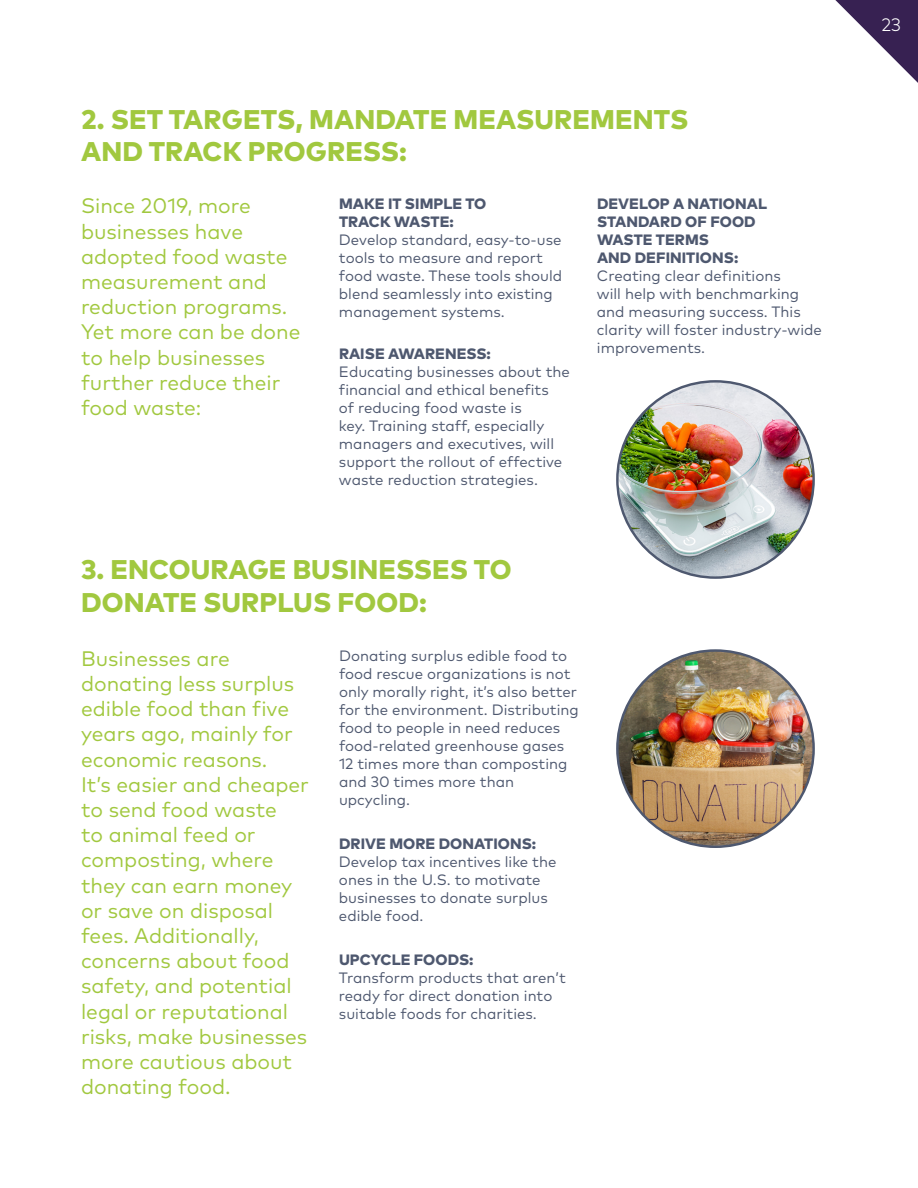
<style>
.page{position:relative;width:918px;height:1188px;background:#fff}
.page>*{position:absolute;margin:0;border:0;box-sizing:border-box;transform-origin:0 0}
.t1{font:800 27px/32.4px "Mark OT";letter-spacing:.005em;color:#a1c83f}
.t2{font:21px/25.2px "Mark OT";color:#a1c83f}
.t3{font:300 18px "Mark OT";color:#fff}
.t4{font:15px/18px "Mark OT";color:#4e586f}
.t5{font:800 15px/18px "Mark OT";letter-spacing:.005em;color:#4e586f}
</style>
<div class="page">
<svg style="left:835px;top:0;width:83px;height:83px"></svg>
<img style="left:617px;top:382px;width:197px;height:195px">
<img style="left:617px;top:651px;width:197px;height:196px;border-radius:96px">
<h1 class="t1" style="left:81px;top:102px;width:609px">2. SET TARGETS, MANDATE MEASUREMENTS<br>AND TRACK PROGRESS:</h1>
<h2 class="t2" style="left:81px;top:193px;width:221px">Since 2019, more businesses have adopted food waste measurement and reduction programs.<br>Yet more can be done to help businesses further reduce their food waste:</h2>
<p class="t5" style="left:339px;top:194px;width:149px">MAKE IT SIMPLE TO<br>TRACK WASTE:</p>
<p class="t4" style="left:339px;top:230px;width:225px">Develop standard, easy-to-use tools to measure and report food waste. These tools should blend seamlessly into existing management systems.</p>
<p class="t5" style="left:339px;top:344px;width:153px">RAISE AWARENESS:</p>
<p class="t4" style="left:339px;top:362px;width:232px">Educating businesses about the financial and ethical benefits<br>of reducing food waste is<br>key. Training staff, especially managers and executives, will support the rollout of effective waste reduction strategies.</p>
<p class="t5" style="left:597px;top:194px;width:172px">DEVELOP A NATIONAL<br>STANDARD OF FOOD<br>WASTE TERMS<br>AND DEFINITIONS:</p>
<p class="t4" style="left:597px;top:266px;width:226px">Creating clear definitions<br>will help with benchmarking and measuring success. This clarity will foster industry-wide improvements.</p>
<h1 class="t1" style="left:81px;top:553px;width:432px">3. ENCOURAGE BUSINESSES TO<br>DONATE SURPLUS FOOD:</h1>
<p class="t2" style="left:81px;top:646px;width:229px">Businesses are donating less surplus edible food than five years ago, mainly for economic reasons.<br>It’s easier and cheaper to send food waste<br>to animal feed or composting, where they can earn money or save on disposal fees. Additionally, concerns about food safety, and potential legal or reputational risks, make businesses more cautious about donating food.</p>
<p class="t4" style="left:339px;top:647px;width:241px">Donating surplus edible food to food rescue organizations is not only morally right, it’s also better for the environment. Distributing food to people in need reduces food-related greenhouse gases<br>12 times more than composting and 30 times more than upcycling.</p>
<p class="t5" style="left:339px;top:834px;width:199px">DRIVE MORE DONATIONS:</p>
<p class="t4" style="left:339px;top:852px;width:219px">Develop tax incentives like the ones in the U.S. to motivate businesses to donate surplus edible food.</p>
<p class="t5" style="left:339px;top:950px;width:136px">UPCYCLE FOODS:</p>
<p class="t4" style="left:339px;top:968px;width:229px">Transform products that aren’t ready for direct donation into suitable foods for charities.</p>
<p class="t3" style="left:881px;top:14px;width:21px">23</p>
</div>
